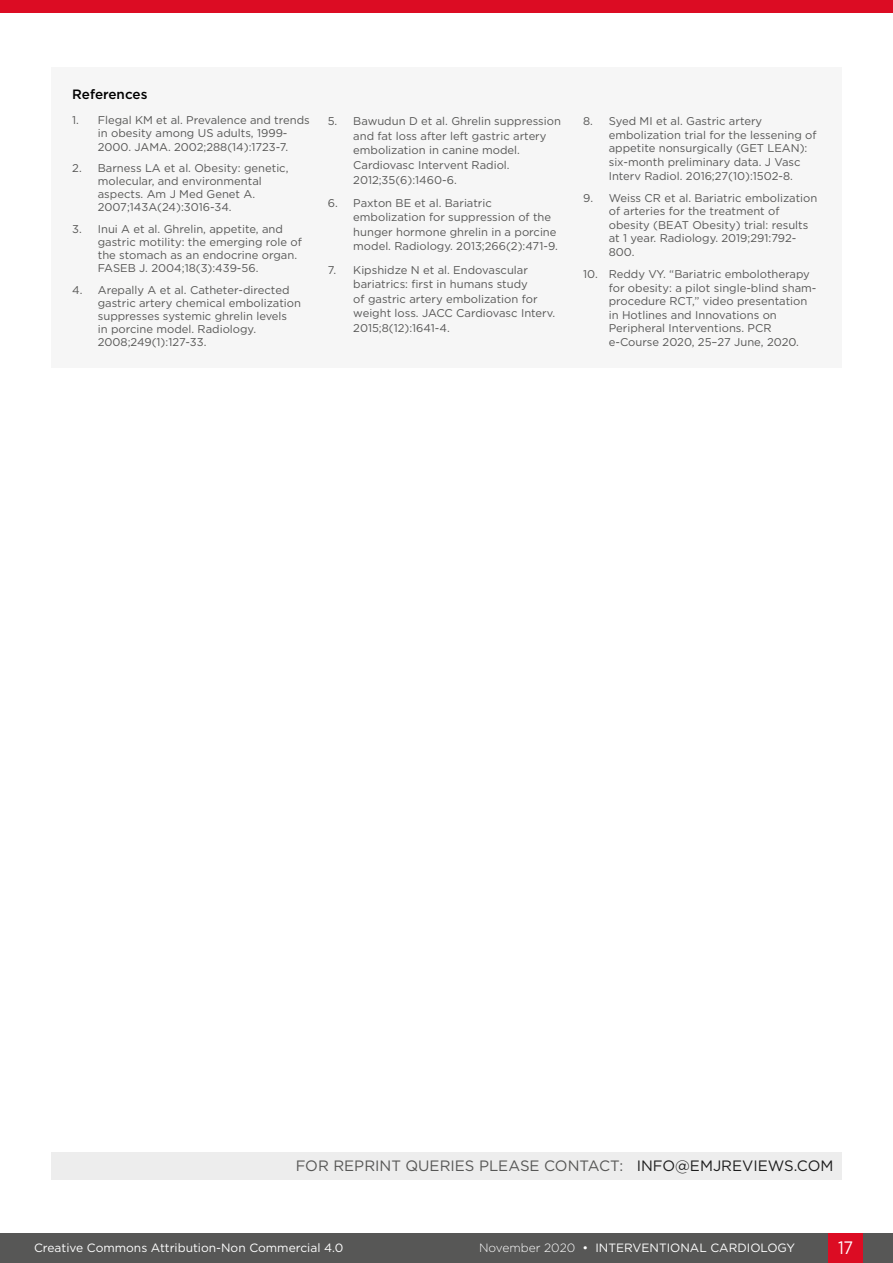
<style>
.page{position:relative;width:893px;height:1263px;background:#fff}
.page>*{position:absolute;margin:0;border:0;box-sizing:border-box;transform-origin:0 0}
.t1{font:18px "Gotham";color:#fff;scale:.9 1}
.Banner_Body_Text{font:15px "Gotham";color:#575756}
.t2{font:500 13.5px "Gotham";color:#000}
.t3{font:12px "Gotham";color:#fff}
.t4{font:11.25px/13.6px "Gotham";color:#575756}
.s1{color:#1d1d1d}
.s2{font-weight:300}
</style>
<div class="page">
<div style="left:0;top:1233px;width:893px;height:30px;background:#575756"></div>
<div style="left:829px;top:1233px;width:34px;height:30px;background:#dc0c23"></div>
<div style="left:0;top:0;width:893px;height:13px;background:#dc0c23"></div>
<div style="left:51px;top:67px;width:791px;height:301px;background:#f6f6f6"></div>
<div style="left:51px;top:1152px;width:791px;height:27px;background:#ededed"></div>
<p class="t2" style="left:72px;top:85px;width:77px">References</p>
<p class="t4" style="left:72px;top:114px;width:239px;line-height:13px;text-align:center">1. Flegal KM et al. Prevalence and trends in obesity among US adults, 1999-<br>2000. JAMA. 2002;288(14):1723-7.</p>
<p class="t4" style="left:98px;top:161px;width:192px;line-height:13px;text-indent:-26px">2. Barness LA et al. Obesity: genetic, molecular, and environmental aspects. Am J Med Genet A.<br>2007;143A(24):3016-34.</p>
<p class="t4" style="left:98px;top:222px;width:206px;line-height:13px;text-indent:-26px">3. Inui A et al. Ghrelin, appetite, and gastric motility: the emerging role of the stomach as an endocrine organ.<br>FASEB J. 2004;18(3):439-56.</p>
<p class="t4" style="left:98px;top:283px;width:205px;line-height:13.2px;text-indent:-26px">4. Arepally A et al. Catheter-directed gastric artery chemical embolization suppresses systemic ghrelin levels<br>in porcine model. Radiology.<br>2008;249(1):127-33.</p>
<p class="t4" style="left:353px;top:114px;width:209px;line-height:14.5px;text-indent:-26px">5. Bawudun D et al. Ghrelin suppression and fat loss after left gastric artery embolization in canine model.<br>Cardiovasc Intervent Radiol.<br>2012;35(6):1460-6.</p>
<p class="t4" style="left:353px;top:195px;width:206px;line-height:14.5px;text-indent:-26px">6. Paxton BE et al. Bariatric embolization for suppression of the hunger hormone ghrelin in a porcine model. Radiology. 2013;266(2):471-9.</p>
<p class="t4" style="left:353px;top:262px;width:203px;line-height:14.5px;text-indent:-26px">7. Kipshidze N et al. Endovascular bariatrics: first in humans study<br>of gastric artery embolization for weight loss. JACC Cardiovasc Interv.<br>2015;8(12):1641-4.</p>
<p class="t4" style="left:609px;top:114px;width:209px;text-indent:-26px">8. Syed MI et al. Gastric artery embolization trial for the lessening of appetite nonsurgically (GET LEAN): six-month preliminary data. J Vasc Interv Radiol. 2016;27(10):1502-8.</p>
<p class="t4" style="left:609px;top:191px;width:210px;text-indent:-26px">9. Weiss CR et al. Bariatric embolization of arteries for the treatment of obesity (BEAT Obesity) trial: results at 1 year. Radiology. 2019;291:792-<br>800.</p>
<p class="t4" style="left:609px;top:267px;width:209px;text-indent:-26px">10. Reddy VY. “Bariatric embolotherapy for obesity: a pilot single-blind sham&shy;procedure RCT,” video presentation in Hotlines and Innovations on Peripheral Interventions. PCR e-Course 2020, 25–27 June, 2020.</p>
<p class="Banner_Body_Text" style="left:296px;top:1156px;width:539px">FOR REPRINT QUERIES PLEASE CONTACT: <span class="s1">INFO@EMJREVIEWS.COM</span></p>
<p class="t3" style="left:34px;top:1240px;width:311px">Creative Commons Attribution-Non Commercial 4.0</p>
<p class="t3" style="left:479px;top:1240px;width:318px"><span class="s2">November 2020</span> • INTERVENTIONAL CARDIOLOGY</p>
<h1 class="t1" style="left:838px;top:1236px;width:18px">17</h1>
</div>
